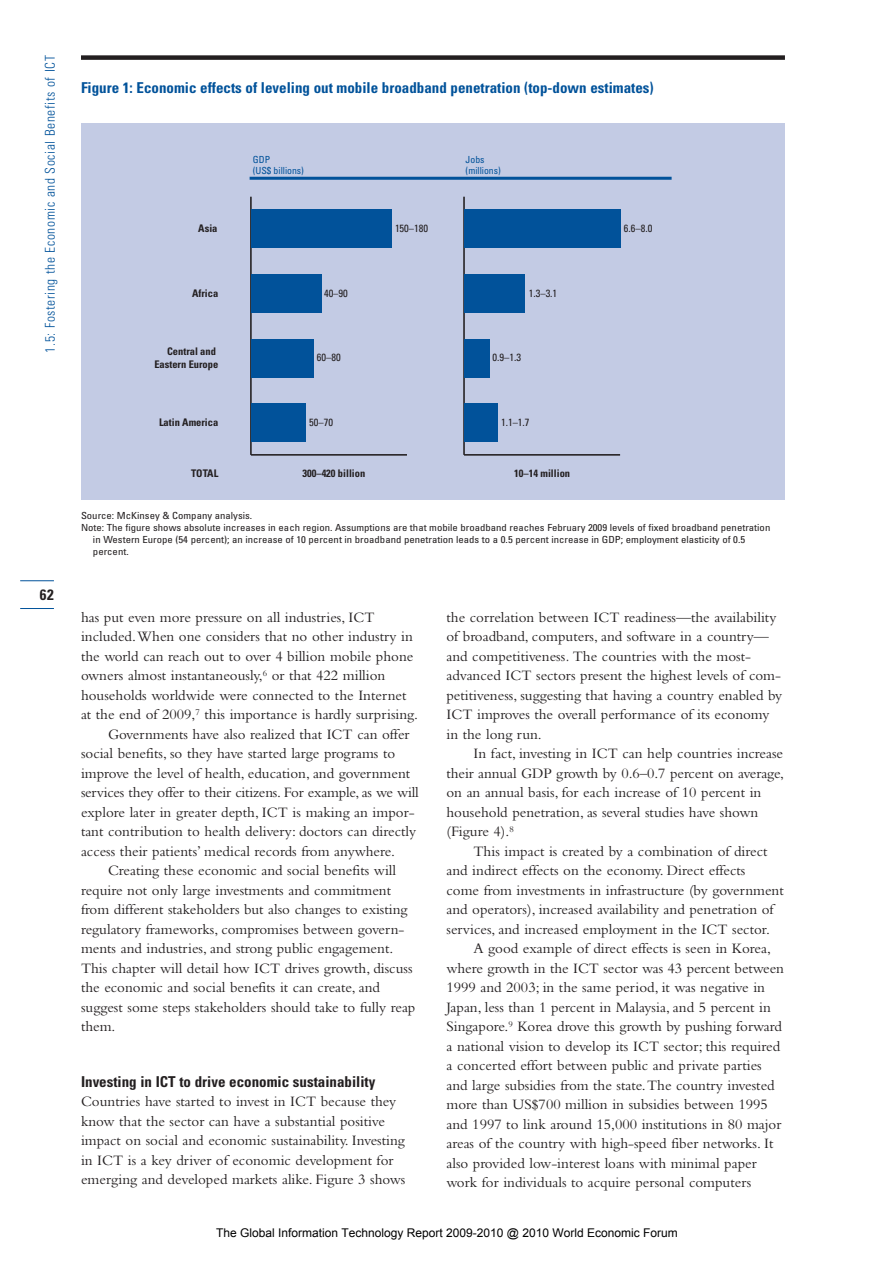
<style>
.page{position:relative;width:893px;height:1263px;background:#fff}
.page>*{position:absolute;margin:0;border:0;box-sizing:border-box;transform-origin:0 0}
.t1{font:15px/19.5px "Bembo";color:#231f20}
.t2{font:700 condensed 15px "Univers";color:#01529a}
.t3{font:700 condensed 15px "Univers";color:#231f20}
.t4{font:300 condensed 13.5px "Univers";letter-spacing:.045em;color:#01529a}
.t5{font:12px "Arial";color:#000}
.t6{font:700 condensed 10.5px/12.6px "Univers";color:#231f20;text-align:right}
.t7{font:condensed 10.5px "Univers";color:#231f20}
.t8{font:condensed 9.75px "Univers";color:#231f20;scale:1.1 1}
.t9{font:condensed 9.75px "Univers";color:#01529a}
.s1{font-style:italic}
</style>
<div class="page">
<div style="left:81px;top:55px;width:704px;height:5px;background:#231f20"></div>
<hr style="left:20px;top:580px;width:34px;height:1px;background:#01529a">
<hr style="left:20px;top:608px;width:34px;height:1px;background:#01529a">
<div style="left:81px;top:123px;width:704px;height:376px;background:#c3cbe4"></div>
<hr style="left:251px;top:454px;width:156px;height:2px;background:#231f20">
<hr style="left:250px;top:197px;width:2px;height:258px;background:#231f20">
<div style="left:251px;top:210px;width:140px;height:38px;background:#01529a"></div>
<div style="left:251px;top:274px;width:70px;height:39px;background:#01529a"></div>
<div style="left:251px;top:339px;width:62px;height:38px;background:#01529a"></div>
<div style="left:251px;top:403px;width:55px;height:39px;background:#01529a"></div>
<hr style="left:464px;top:454px;width:156px;height:2px;background:#231f20">
<hr style="left:463px;top:197px;width:2px;height:258px;background:#231f20">
<div style="left:464px;top:210px;width:156px;height:38px;background:#01529a"></div>
<div style="left:464px;top:274px;width:60px;height:39px;background:#01529a"></div>
<div style="left:464px;top:339px;width:25px;height:38px;background:#01529a"></div>
<div style="left:464px;top:403px;width:33px;height:39px;background:#01529a"></div>
<hr style="left:250px;top:177px;width:422px;height:3px;background:#01529a">
<p class="t4" style="left:45px;top:353px;width:299px;rotate:-90deg">1.5: Fostering the Economic and Social Benefits of ICT</p>
<p class="t3" style="left:40px;top:589px;width:15px">62</p>
<p class="t2" style="left:81px;top:82px;width:574px">Figure 1: Economic effects of leveling out mobile broadband penetration (top-down estimates)</p>
<p class="t9" style="left:253px;top:156px;width:19px">GDP</p>
<p class="t9" style="left:466px;top:156px;width:20px">Jobs</p>
<p class="t9" style="left:253px;top:166px;width:53px">(US$ billions)</p>
<p class="t9" style="left:466px;top:166px;width:37px">(millions)</p>
<p class="t6" style="left:198px;top:223px;width:21px">Asia</p>
<p class="t7" style="left:395px;top:225px;width:35px">150–180</p>
<p class="t6" style="left:192px;top:288px;width:28px">Africa</p>
<p class="t7" style="left:324px;top:289px;width:25px">40–90</p>
<p class="t7" style="left:529px;top:289px;width:30px">1.3–3.1</p>
<p class="t6" style="left:154px;top:346px;width:66px">Central and<br>Eastern Europe</p>
<p class="t7" style="left:317px;top:354px;width:25px">60–80</p>
<p class="t7" style="left:493px;top:354px;width:30px">0.9–1.3</p>
<p class="t6" style="left:159px;top:417px;width:61px">Latin America</p>
<p class="t7" style="left:309px;top:418px;width:25px">50–70</p>
<p class="t7" style="left:501px;top:418px;width:30px">1.1–1.7</p>
<p class="t6" style="left:191px;top:468px;width:29px">TOTAL</p>
<p class="t6" style="left:302px;top:468px;width:64px">300–420 billion</p>
<p class="t6" style="left:514px;top:468px;width:57px">10–14 million</p>
<p class="t7" style="left:624px;top:225px;width:30px">6.6–8.0</p>
<p class="t8" style="left:81px;top:512px;width:157px">Source: McKinsey &amp; Company analysis.</p>
<p class="t8" style="left:81px;top:524px;width:628px">Note: The figure shows absolute increases in each region. Assumptions are that mobile broadband reaches February 2009 levels of fixed broadband penetration</p>
<p class="t8" style="left:93px;top:536px;width:594px">in Western Europe (54 percent); an increase of 10 percent in broadband penetration leads to a 0.5 percent increase in GDP; employment elasticity of 0.5</p>
<p class="t8" style="left:93px;top:548px;width:34px">percent.</p>
<p class="t1" style="left:81px;top:609px;width:295px">has put even more pressure on all industries, ICT</p>
<p class="t1" style="left:81px;top:628px;width:333px">included.When one considers that no other industry in</p>
<p class="t1" style="left:81px;top:648px;width:334px">the world can reach out to over 4 billion mobile phone</p>
<p class="t1" style="left:81px;top:667px;width:306px">owners almost instantaneously,<sup>6</sup> or that 422 million</p>
<p class="t1" style="left:81px;top:687px;width:327px">households worldwide were connected to the Internet</p>
<p class="t1" style="left:81px;top:706px;width:339px">at the end of 2009,<sup>7</sup> this importance is hardly surprising.</p>
<p class="t1" style="left:108px;top:726px;width:303px">Governments have also realized that ICT can offer</p>
<p class="t1" style="left:81px;top:745px;width:316px">social benefits, so they have started large programs to</p>
<p class="t1" style="left:81px;top:765px;width:331px">improve the level of health, education, and government</p>
<p class="t1" style="left:81px;top:784px;width:339px">services they offer to their citizens. For example, as we will</p>
<p class="t1" style="left:81px;top:804px;width:335px">explore later in greater depth, ICT is making an impor-</p>
<p class="t1" style="left:81px;top:823px;width:337px">tant contribution to health delivery: doctors can directly</p>
<p class="t1" style="left:81px;top:843px;width:315px">access their patients’ medical records from anywhere.</p>
<p class="t1" style="left:108px;top:862px;width:290px">Creating these economic and social benefits will</p>
<p class="t1" style="left:81px;top:882px;width:312px">require not only large investments and commitment</p>
<p class="t1" style="left:81px;top:901px;width:328px">from different stakeholders but also changes to existing</p>
<p class="t1" style="left:81px;top:921px;width:325px">regulatory frameworks, compromises between govern-</p>
<p class="t1" style="left:81px;top:940px;width:314px">ments and industries, and strong public engagement.</p>
<p class="t1" style="left:81px;top:960px;width:333px">This chapter will detail how ICT drives growth, discuss</p>
<p class="t1" style="left:81px;top:979px;width:300px">the economic and social benefits it can create, and</p>
<p class="t1" style="left:81px;top:999px;width:336px">suggest some steps stakeholders should take to fully reap</p>
<p class="t1" style="left:81px;top:1018px;width:36px">them.</p>
<p class="t3" style="left:81px;top:1076px;width:296px">Investing in ICT to drive economic sustainability</p>
<p class="t1" style="left:81px;top:1093px;width:326px">Countries have started to invest in ICT because they know that the sector can have a substantial positive impact on social and economic sustainability. Investing in ICT is a key driver of economic development for emerging and developed markets alike. Figure 3 shows</p>
<p class="t1" style="left:446px;top:609px;width:337px">the correlation between ICT readiness—the availability of broadband, computers, and software in a country— and competitiveness<span class="s1">.</span> The countries with the most&shy;advanced ICT sectors present the highest levels of com&shy;petitiveness, suggesting that having a country enabled by ICT improves the overall performance of its economy in the long run.</p>
<p class="t1" style="left:446px;top:745px;width:339px;text-indent:27px">In fact, investing in ICT can help countries increase their annual GDP growth by 0.6–0.7 percent on average, on an annual basis, for each increase of 10 percent in household penetration, as several studies have shown (Figure 4).<sup>8</sup></p>
<p class="t1" style="left:473px;top:843px;width:296px">This impact is created by a combination of direct</p>
<p class="t1" style="left:446px;top:862px;width:300px">and indirect effects on the economy. Direct effects</p>
<p class="t1" style="left:446px;top:882px;width:339px">come from investments in infrastructure (by government</p>
<p class="t1" style="left:446px;top:901px;width:329px">and operators), increased availability and penetration of</p>
<p class="t1" style="left:446px;top:921px;width:325px">services, and increased employment in the ICT sector.</p>
<p class="t1" style="left:473px;top:940px;width:299px">A good example of direct effects is seen in Korea,</p>
<p class="t1" style="left:446px;top:960px;width:339px">where growth in the ICT sector was 43 percent between</p>
<p class="t1" style="left:446px;top:979px;width:320px">1999 and 2003; in the same period, it was negative in</p>
<p class="t1" style="left:446px;top:999px;width:326px">Japan, less than 1 percent in Malaysia, and 5 percent in</p>
<p class="t1" style="left:446px;top:1018px;width:337px">Singapore.<sup>9</sup> Korea drove this growth by pushing forward</p>
<p class="t1" style="left:446px;top:1038px;width:335px">a national vision to develop its ICT sector; this required</p>
<p class="t1" style="left:446px;top:1057px;width:317px">a concerted effort between public and private parties</p>
<p class="t1" style="left:446px;top:1077px;width:330px">and large subsidies from the state.The country invested</p>
<p class="t1" style="left:446px;top:1096px;width:323px">more than US$700 million in subsidies between 1995</p>
<p class="t1" style="left:446px;top:1116px;width:336px">and 1997 to link around 15,000 institutions in 80 major</p>
<p class="t1" style="left:446px;top:1135px;width:328px">areas of the country with high-speed fiber networks. It</p>
<p class="t1" style="left:446px;top:1155px;width:312px">also provided low-interest loans with minimal paper</p>
<p class="t1" style="left:446px;top:1174px;width:306px">work for individuals to acquire personal computers</p>
<p class="t5" style="left:216px;top:1225px;width:463px">The Global Information Technology Report 2009-2010 @ 2010 World Economic Forum</p>
</div>
